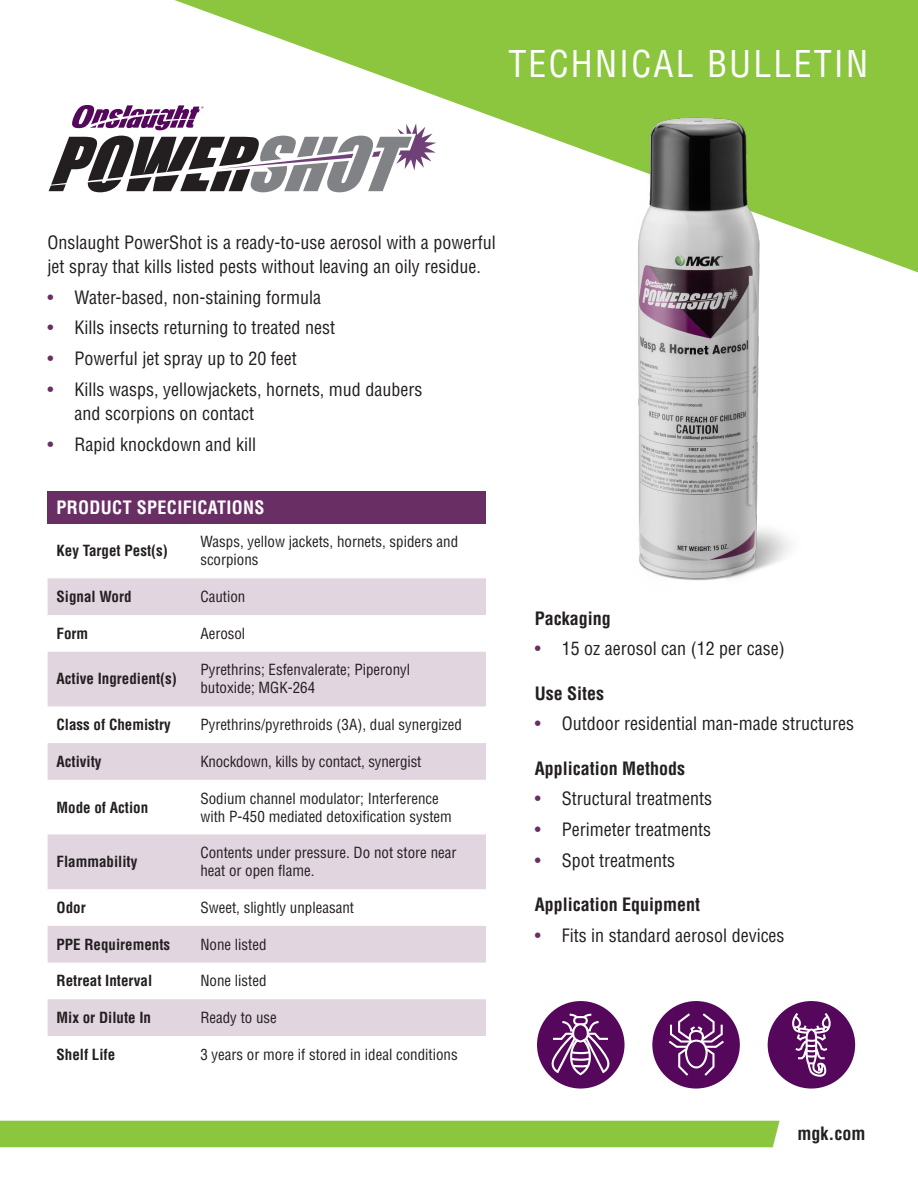
<style>
.page{position:relative;width:918px;height:1188px;background:#fff}
.page>*{position:absolute;margin:0;border:0;box-sizing:border-box;transform-origin:0 0}
.t1{font:condensed 36px "Helvetica LT Std";letter-spacing:.06em;color:#fff}
.t2{font:condensed 18px/24px "Helvetica LT Std";color:#231f20}
.bullets{font:700 condensed 18px "Helvetica LT Std";color:#231f20}
.t3{font:700 condensed 18px "Helvetica LT Std";letter-spacing:.02em;color:#fff}
.t4{font:condensed 15px/18px "Helvetica LT Std";color:#231f20}
.t5{font:700 condensed 15px "Helvetica LT Std";color:#231f20}
.s1{color:#692f65}
</style>
<div class="page">
<svg style="left:174px;top:0;width:307px;height:193px"></svg>
<div style="left:0;top:1121px;width:780px;height:26px;background:#8bc63e"></div>
<svg style="left:49px;top:105px;width:387px;height:87px"></svg>
<div style="left:537px;top:1001px;width:88px;height:88px;background:#54075b;border-radius:50%"></div>
<svg style="left:548px;top:1014px;width:65px;height:61px"></svg>
<div style="left:768px;top:1001px;width:87px;height:88px;background:#54075b;border-radius:50%"></div>
<svg style="left:792px;top:1013px;width:39px;height:64px"></svg>
<div style="left:652px;top:1001px;width:88px;height:88px;background:#54075b;border-radius:50%"></div>
<svg style="left:669px;top:1013px;width:55px;height:63px"></svg>
<div style="left:48px;top:491px;width:438px;height:33px;background:#692f65"></div>
<svg style="left:48px;top:578px;width:438px;height:458px;fill:#e1d5e0"></svg>
<img style="left:481px;top:0;width:437px;height:669px">
<p class="t1" style="left:508px;top:41px;width:361px">TECHNICAL BULLETIN</p>
<p class="t2" style="left:48px;top:230px;width:450px">Onslaught PowerShot is a ready-to-use aerosol with a powerful jet spray that kills listed pests without leaving an oily residue.</p>
<p class="t2" style="left:48px;top:285px;width:275px"><span class="s1">•</span> Water-based, non-staining formula</p>
<p class="t2" style="left:48px;top:316px;width:289px"><span class="s1">•</span> Kills insects returning to treated nest</p>
<p class="t2" style="left:48px;top:346px;width:251px"><span class="s1">•</span> Powerful jet spray up to 20 feet</p>
<p class="t2" style="left:75px;top:377px;width:349px;text-indent:-27px"><span class="s1">•</span> Kills wasps, yellowjackets, hornets, mud daubers and scorpions on contact</p>
<p class="t2" style="left:48px;top:432px;width:210px"><span class="s1">•</span> Rapid knockdown and kill</p>
<p class="t3" style="left:57px;top:496px;width:210px">PRODUCT SPECIFICATIONS</p>
<p class="t5" style="left:57px;top:542px;width:113px">Key Target Pest(s)</p>
<p class="t4" style="left:200px;top:533px;width:259px">Wasps, yellow jackets, hornets, spiders and scorpions</p>
<p class="t5" style="left:57px;top:587px;width:77px">Signal Word</p>
<p class="t4" style="left:200px;top:588px;width:46px">Caution</p>
<p class="t5" style="left:57px;top:624px;width:33px">Form</p>
<p class="t4" style="left:200px;top:624px;width:46px">Aerosol</p>
<p class="t5" style="left:57px;top:670px;width:122px">Active Ingredient(s)</p>
<p class="t4" style="left:200px;top:661px;width:211px">Pyrethrins; Esfenvalerate; Piperonyl butoxide; MGK-264</p>
<p class="t5" style="left:57px;top:715px;width:116px">Class of Chemistry</p>
<p class="t4" style="left:200px;top:716px;width:263px">Pyrethrins/pyrethroids (3A), dual synergized</p>
<p class="t5" style="left:57px;top:752px;width:46px">Activity</p>
<p class="t4" style="left:200px;top:752px;width:223px">Knockdown, kills by contact, synergist</p>
<p class="t5" style="left:57px;top:798px;width:93px">Mode of Action</p>
<p class="t4" style="left:200px;top:789px;width:253px">Sodium channel modulator; Interference with P-450 mediated detoxification system</p>
<p class="t5" style="left:57px;top:852px;width:82px">Flammability</p>
<p class="t4" style="left:200px;top:844px;width:258px">Contents under pressure. Do not store near heat or open flame.</p>
<p class="t5" style="left:57px;top:898px;width:31px">Odor</p>
<p class="t4" style="left:200px;top:898px;width:155px">Sweet, slightly unpleasant</p>
<p class="t5" style="left:57px;top:935px;width:115px">PPE Requirements</p>
<p class="t4" style="left:200px;top:935px;width:68px">None listed</p>
<p class="t5" style="left:57px;top:971px;width:97px">Retreat Interval</p>
<p class="t4" style="left:200px;top:972px;width:68px">None listed</p>
<p class="t5" style="left:57px;top:1008px;width:96px">Mix or Dilute In</p>
<p class="t4" style="left:200px;top:1008px;width:78px">Ready to use</p>
<p class="t5" style="left:57px;top:1045px;width:60px">Shelf Life</p>
<p class="t4" style="left:200px;top:1045px;width:259px">3 years or more if stored in ideal conditions</p>
<p class="bullets" style="left:535px;top:607px;width:77px">Packaging</p>
<p class="t2" style="left:535px;top:637px;width:251px"><span class="s1">•</span> 15 oz aerosol can (12 per case)</p>
<p class="bullets" style="left:535px;top:682px;width:71px">Use Sites</p>
<p class="t2" style="left:535px;top:712px;width:321px"><span class="s1">•</span> Outdoor residential man-made structures</p>
<p class="bullets" style="left:535px;top:757px;width:152px">Application Methods</p>
<p class="t2" style="left:535px;top:787px;width:179px"><span class="s1">•</span> Structural treatments</p>
<p class="t2" style="left:535px;top:817px;width:178px"><span class="s1">•</span> Perimeter treatments</p>
<p class="t2" style="left:535px;top:848px;width:142px"><span class="s1">•</span> Spot treatments</p>
<p class="bullets" style="left:535px;top:893px;width:167px">Application Equipment</p>
<p class="t2" style="left:535px;top:923px;width:251px"><span class="s1">•</span> Fits in standard aerosol devices</p>
<p class="bullets" style="left:798px;top:1123px;width:69px">mgk.com</p>
</div>
